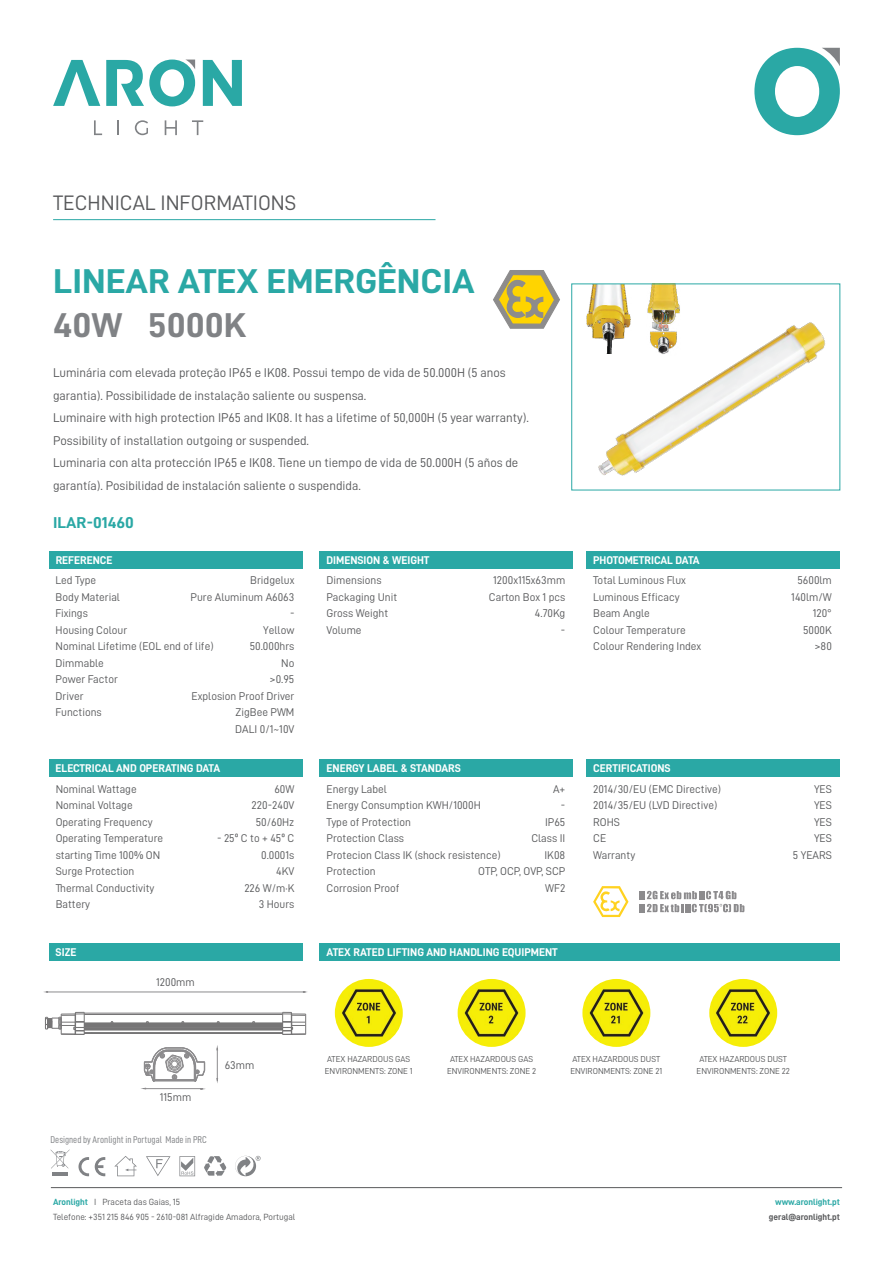
<style>
.page{position:relative;width:893px;height:1263px;background:#fff}
.page>*{position:absolute;margin:0;border:0;box-sizing:border-box;transform-origin:0 0}
.t1{font:34.5px "D DIN Bold";color:#2aa8a5;scale:1.08 1}
.t2{font:34.5px "D DIN Bold";color:#808285;scale:1.08 1}
.t3{font:21px "D DIN";color:#58595b}
.t4{font:15.75px "D DIN Bold";color:#2aa8a5;scale:1.08 1}
.t5{font:12.75px/22.5px "D DIN";color:#58595b}
.t6{font:11.25px/16.5px "D DIN";color:#58595b;text-align:right}
.t7{font:11.25px "D DIN Bold";color:#fff}
.t8{font:9.9px "D DIN Condensed";color:#808285}
.t9{font:9px/15px "D DIN";color:#58595b}
.t10{font:9px "D DIN Bold";color:#58595b}
.t11{font:9px "D DIN Bold";color:#2aa8a5}
.t12{font:8.7px/12.1px "D DIN";color:#58595b}
.s1{font-family:"D DIN Bold";color:#2aa8a5}
</style>
<div class="page">
<svg style="left:203px;top:60px;width:39px;height:46px"></svg>
<svg style="left:53px;top:60px;width:47px;height:46px"></svg>
<svg style="left:106px;top:60px;width:89px;height:46px"></svg>
<svg style="left:94px;top:120px;width:8px;height:15px"></svg>
<svg style="left:117px;top:120px;width:2px;height:15px"></svg>
<svg style="left:135px;top:120px;width:13px;height:15px"></svg>
<svg style="left:165px;top:120px;width:12px;height:15px"></svg>
<svg style="left:192px;top:120px;width:11px;height:15px"></svg>
<svg style="left:754px;top:48px;width:86px;height:87px"></svg>
<img style="left:580px;top:298px;width:261px;height:193px">
<img style="left:585px;top:285px;width:46px;height:68px">
<img style="left:647px;top:285px;width:34px;height:70px">
<div style="left:49px;top:551px;width:253px;height:17px;background:#2aa8a5"></div>
<hr style="left:53px;top:219px;width:382px;height:1px;background:#2aa8a5">
<div style="left:320px;top:551px;width:253px;height:17px;background:#2aa8a5"></div>
<div style="left:586px;top:551px;width:254px;height:17px;background:#2aa8a5"></div>
<div style="left:49px;top:759px;width:253px;height:18px;background:#2aa8a5"></div>
<div style="left:320px;top:759px;width:253px;height:18px;background:#2aa8a5"></div>
<div style="left:586px;top:759px;width:254px;height:18px;background:#2aa8a5"></div>
<svg style="left:593px;top:886px;width:35px;height:31px"></svg>
<svg style="left:639px;top:891px;width:105px;height:21px"></svg>
<hr style="left:51px;top:1187px;width:791px;height:1px;background:#58595b">
<svg style="left:179px;top:1156px;width:16px;height:20px"></svg>
<svg style="left:146px;top:1156px;width:25px;height:20px"></svg>
<svg style="left:204px;top:1156px;width:22px;height:20px"></svg>
<svg style="left:114px;top:1156px;width:23px;height:20px"></svg>
<svg style="left:78px;top:1157px;width:11px;height:19px"></svg>
<svg style="left:95px;top:1157px;width:10px;height:19px"></svg>
<hr style="left:52px;top:1172px;width:16px;height:4px;background:#808285">
<svg style="left:51px;top:1149px;width:19px;height:19px"></svg>
<svg style="left:235px;top:1156px;width:26px;height:20px"></svg>
<div style="left:49px;top:943px;width:253px;height:18px;background:#2aa8a5"></div>
<hr style="left:48px;top:992px;width:258px;height:1px;background:#8c8b8d">
<hr style="left:217px;top:1049px;width:1px;height:30px;background:#8c8b8d">
<hr style="left:146px;top:1088px;width:56px;height:1px;background:#8c8b8d">
<hr style="left:84px;top:1025px;width:199px;height:1px;background:#767576">
<hr style="left:84px;top:1024px;width:199px;height:1px;background:#767576">
<hr style="left:84px;top:1013px;width:199px;height:1px;background:#767576">
<hr style="left:84px;top:1023px;width:199px;height:1px;background:#767576">
<hr style="left:84px;top:1026px;width:199px;height:1px;background:#767576">
<hr style="left:84px;top:1027px;width:199px;height:1px;background:#767576">
<hr style="left:84px;top:1028px;width:199px;height:1px;background:#767576">
<hr style="left:84px;top:1029px;width:199px;height:1px;background:#767576">
<hr style="left:91px;top:1033px;width:192px;height:1px;background:#767576">
<svg style="left:282px;top:1012px;width:24px;height:23px"></svg>
<svg style="left:45px;top:1012px;width:47px;height:23px"></svg>
<hr style="left:84px;top:1014px;width:199px;height:1px;background:#767576">
<svg style="left:144px;top:1047px;width:62px;height:35px"></svg>
<div style="left:320px;top:943px;width:520px;height:18px;background:#2aa8a5"></div>
<img style="left:335px;top:979px;width:68px;height:68px;border-radius:34px">
<img style="left:458px;top:979px;width:68px;height:68px;border-radius:34px">
<img style="left:582px;top:979px;width:68px;height:68px;border-radius:34px">
<img style="left:709px;top:979px;width:68px;height:68px;border-radius:34px">
<svg style="left:493px;top:270px;width:67px;height:59px"></svg>
<h2 class="t3" style="left:53px;top:191px;width:245px">TECHNICAL INFORMATIONS</h2>
<h1 class="t1" style="left:53px;top:262px;width:392px">LINEAR ATEX EMERGÊNCIA</h1>
<h1 class="t2" style="left:53px;top:306px;width:181px">40W 5000K</h1>
<p class="t5" style="left:53px;top:361px;width:477px">Luminária com elevada proteção IP65 e IK08. Possui tempo de vida de 50.000H (5 anos garantia). Possibilidade de instalação saliente ou suspensa.<br>Luminaire with high protection IP65 and IK08. It has a lifetime of 50,000H (5 year warranty).<br>Possibility of installation outgoing or suspended.<br>Luminaria con alta protección IP65 e IK08. Tiene un tiempo de vida de 50.000H (5 años de garantía). Posibilidad de instalación saliente o suspendida.</p>
<h3 class="t4" style="left:53px;top:514px;width:76px">ILAR-01460</h3>
<p class="t7" style="left:56px;top:553px;width:58px">REFERENCE</p>
<p class="t7" style="left:327px;top:553px;width:104px">DIMENSION &amp; WEIGHT</p>
<p class="t7" style="left:593px;top:553px;width:108px">PHOTOMETRICAL DATA</p>
<p class="t6" style="left:191px;top:572px;width:105px">Bridgelux<br>Pure Aluminum A6063 -<br>Yellow<br>50.000hrs<br>No<br>&gt;0.95<br>Explosion Proof Driver<br>ZigBee PWM<br>DALI 0/1~10V</p>
<p class="t6" style="left:327px;top:572px;width:72px;text-align:left">Dimensions<br>Packaging Unit<br>Gross Weight<br>Volume</p>
<p class="t6" style="left:489px;top:572px;width:78px">1200x115x63mm<br>Carton Box 1 pcs<br>4.70Kg<br>-</p>
<p class="t6" style="left:56px;top:572px;width:159px;text-align:left">Led Type<br>Body Material<br>Fixings<br>Housing Colour<br>Nominal Lifetime (EOL end of life)<br>Dimmable<br>Power Factor<br>Driver<br>Functions</p>
<p class="t6" style="left:593px;top:572px;width:110px;text-align:left">Total Luminous Flux<br>Luminous Efficacy<br>Beam Angle<br>Colour Temperature<br>Colour Rendering Index</p>
<p class="t6" style="left:791px;top:572px;width:42px">5600lm<br>140lm/W<br>120°<br>5000K &gt;80</p>
<p class="t7" style="left:56px;top:762px;width:166px">ELECTRICAL AND OPERATING DATA</p>
<p class="t7" style="left:327px;top:762px;width:136px">ENERGY LABEL &amp; STANDARS</p>
<p class="t7" style="left:593px;top:762px;width:79px">CERTIFICATIONS</p>
<p class="t6" style="left:56px;top:780px;width:109px;text-align:left">Nominal Wattage<br>Nominal Voltage<br>Operating Frequency<br>Operating Temperature starting Time 100% ON<br>Surge Protection<br>Thermal Conductivity<br>Battery</p>
<p class="t6" style="left:252px;top:780px;width:44px">60W<br>220-240V<br>50/60Hz</p>
<p class="t6" style="left:217px;top:830px;width:79px">- 25º C to + 45º C<br>0.0001s<br>4KV<br>226 W/m·K<br>3 Hours</p>
<p class="t7" style="left:56px;top:946px;width:22px">SIZE</p>
<p class="t6" style="left:156px;top:973px;width:40px">1200mm</p>
<p class="t6" style="left:160px;top:1089px;width:33px">115mm</p>
<p class="t8" style="left:51px;top:1134px;width:158px">Designed by Aronlight in Portugal Made in PRC</p>
<p class="t6" style="left:225px;top:1057px;width:31px">63mm</p>
<p class="t6" style="left:478px;top:780px;width:89px">A+<br>-<br>IP65<br>Class II<br>IK08<br>OTP, OCP, OVP, SCP<br>WF2</p>
<p class="t6" style="left:593px;top:780px;width:129px;text-align:left">2014/30/EU (EMC Directive)<br>2014/35/EU (LVD Directive)<br>ROHS<br>CE<br>Warranty</p>
<p class="t6" style="left:793px;top:780px;width:41px">YES<br>YES<br>YES<br>YES<br>5 YEARS</p>
<p class="t6" style="left:327px;top:780px;width:176px;text-align:left">Energy Label<br>Energy Consumption KWH/1000H<br>Type of Protection<br>Protection Class<br>Protecion Class IK (shock resistence)<br>Protection<br>Corrosion Proof</p>
<p class="t7" style="left:327px;top:946px;width:233px">ATEX RATED LIFTING AND HANDLING EQUIPMENT</p>
<p class="t12" style="left:325px;top:1052px;width:89px">ATEX HAZARDOUS GAS<br>ENVIRONMENTS: ZONE 1</p>
<p class="t12" style="left:447px;top:1052px;width:91px;text-align:center">ATEX HAZARDOUS GAS<br>ENVIRONMENTS: ZONE 2</p>
<p class="t12" style="left:570px;top:1052px;width:93px">ATEX HAZARDOUS DUST<br>ENVIRONMENTS: ZONE 21</p>
<p class="t12" style="left:697px;top:1052px;width:95px;text-align:center">ATEX HAZARDOUS DUST<br>ENVIRONMENTS: ZONE 22</p>
<p class="t9" style="left:53px;top:1194px;width:244px"><span class="s1">Aronlight</span> I Praceta das Gaias, 15<br>Telefone: +351 215 846 905 - 2610-081 Alfragide Amadora, Portugal</p>
<p class="t11" style="left:775px;top:1197px;width:66px">www.aronlight.pt</p>
<p class="t10" style="left:769px;top:1212px;width:72px">geral@aronlight.pt</p>
</div>
